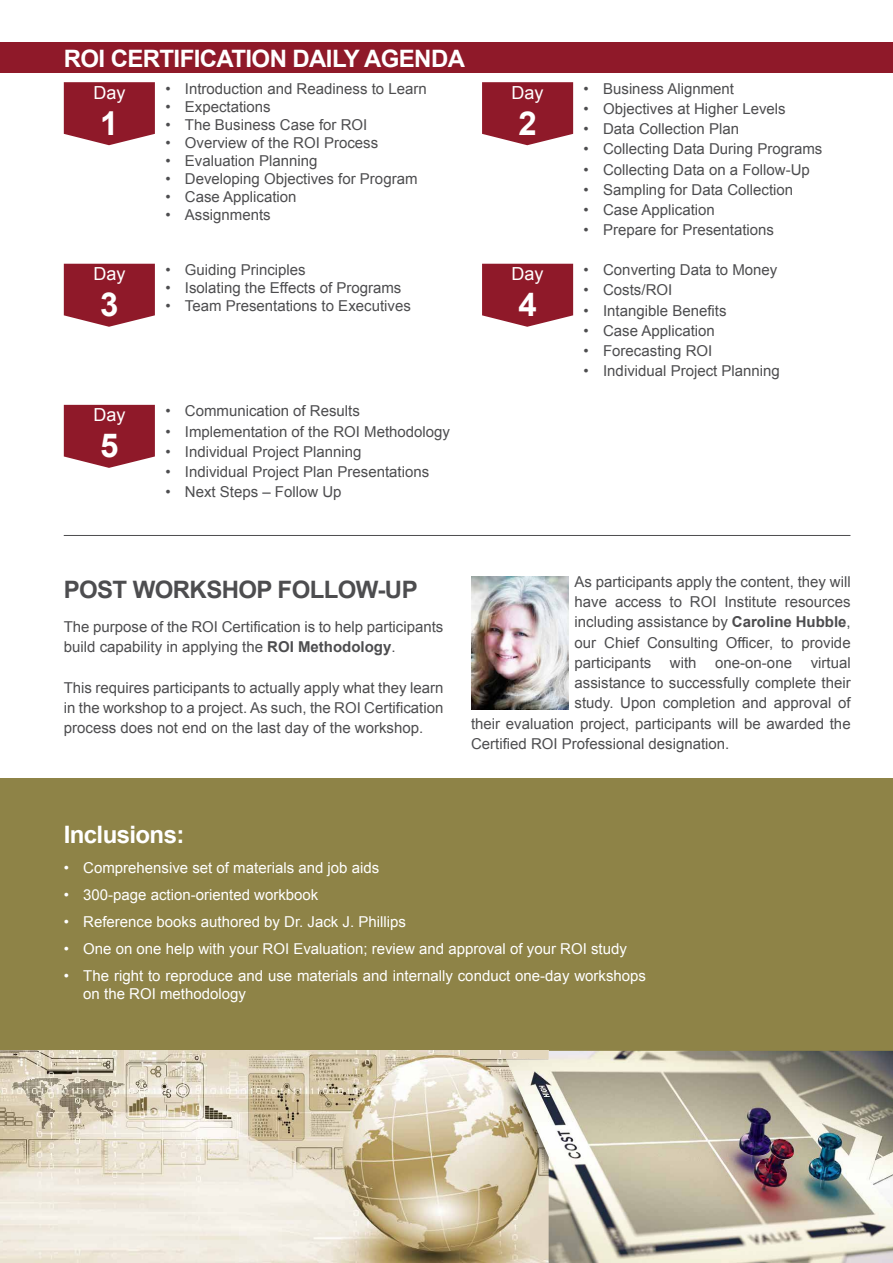
<style>
.page{position:relative;width:893px;height:1263px;background:#fff}
.page>*{position:absolute;margin:0;border:0;box-sizing:border-box;transform-origin:0 0}
.t1{font:700 33px "Arial";color:#fff}
.t2{font:700 24px "Arial";letter-spacing:-.025em;color:#fff}
.t3{font:700 24px "Arial";letter-spacing:-.025em;color:#4d4d4f}
.t4{font:18px "Arial";color:#fff}
.t5{font:15px/20.2px "Arial";color:#4d4d4f}
.t6{font:15px/18px "Arial";color:#fff}
.s1{font-weight:700}
</style>
<div class="page">
<div style="left:0;top:778px;width:893px;height:485px;background:#8e8347"></div>
<img style="left:0;top:1051px;width:458px;height:212px">
<img style="left:458px;top:1050px;width:230px;height:213px">
<img style="left:506px;top:1051px;width:387px;height:212px">
<div style="left:0;top:43px;width:893px;height:30px;background:#8f1929"></div>
<svg style="left:64px;top:82px;width:91px;height:63px;background:#992d3c"></svg>
<svg style="left:482px;top:82px;width:91px;height:63px;background:#992d3c"></svg>
<svg style="left:64px;top:264px;width:91px;height:63px;background:#992e3d"></svg>
<svg style="left:482px;top:264px;width:91px;height:63px;background:#992e3d"></svg>
<svg style="left:64px;top:405px;width:91px;height:63px;background:#992e3c"></svg>
<img style="left:472px;top:576px;width:96px;height:134px">
<hr style="left:64px;top:535px;width:786px;height:1px;background:#4d4d4f">
<h2 class="t2" style="left:64px;top:42px;width:403px">ROI CERTIFICATION DAILY AGENDA</h2>
<p class="t4" style="left:93px;top:81px;width:34px">Day</p>
<h1 class="t1" style="left:100px;top:101px;width:20px">1</h1>
<p class="t5" style="left:165px;top:78px;width:263px">• Introduction and Readiness to Learn</p>
<p class="t5" style="left:165px;top:96px;width:107px">• Expectations</p>
<p class="t5" style="left:165px;top:114px;width:204px">• The Business Case for ROI</p>
<p class="t5" style="left:165px;top:132px;width:214px">• Overview of the ROI Process</p>
<p class="t5" style="left:165px;top:150px;width:154px">• Evaluation Planning</p>
<p class="t5" style="left:165px;top:168px;width:254px">• Developing Objectives for Program</p>
<p class="t5" style="left:165px;top:186px;width:133px">• Case Application</p>
<p class="t5" style="left:165px;top:204px;width:107px">• Assignments</p>
<p class="t4" style="left:93px;top:262px;width:34px">Day</p>
<h1 class="t1" style="left:100px;top:283px;width:20px">3</h1>
<p class="t5" style="left:165px;top:260px;width:142px">• Guiding Principles</p>
<p class="t5" style="left:165px;top:278px;width:237px">• Isolating the Effects of Programs</p>
<p class="t5" style="left:165px;top:296px;width:247px">• Team Presentations to Executives</p>
<p class="t4" style="left:93px;top:403px;width:34px">Day</p>
<h1 class="t1" style="left:100px;top:424px;width:20px">5</h1>
<p class="t5" style="left:165px;top:401px;width:196px">• Communication of Results</p>
<p class="t5" style="left:165px;top:421px;width:286px">• Implementation of the ROI Methodology</p>
<p class="t5" style="left:165px;top:442px;width:198px">• Individual Project Planning</p>
<p class="t5" style="left:165px;top:462px;width:265px">• Individual Project Plan Presentations</p>
<p class="t5" style="left:165px;top:482px;width:178px">• Next Steps – Follow Up</p>
<p class="t4" style="left:512px;top:81px;width:34px">Day</p>
<h1 class="t1" style="left:518px;top:101px;width:20px">2</h1>
<p class="t4" style="left:512px;top:262px;width:34px">Day</p>
<h1 class="t1" style="left:518px;top:283px;width:20px">4</h1>
<p class="t5" style="left:584px;top:78px;width:152px">• Business Alignment</p>
<p class="t5" style="left:584px;top:99px;width:204px">• Objectives at Higher Levels</p>
<p class="t5" style="left:584px;top:119px;width:157px">• Data Collection Plan</p>
<p class="t5" style="left:584px;top:139px;width:240px">• Collecting Data During Programs</p>
<p class="t5" style="left:584px;top:159px;width:228px">• Collecting Data on a Follow-Up</p>
<p class="t5" style="left:584px;top:180px;width:211px">• Sampling for Data Collection</p>
<p class="t5" style="left:584px;top:200px;width:133px">• Case Application</p>
<p class="t5" style="left:584px;top:220px;width:192px">• Prepare for Presentations</p>
<p class="t5" style="left:584px;top:260px;width:195px">• Converting Data to Money</p>
<p class="t5" style="left:584px;top:280px;width:90px">• Costs/ROI</p>
<p class="t5" style="left:584px;top:300px;width:144px">• Intangible Benefits</p>
<p class="t5" style="left:584px;top:321px;width:133px">• Case Application</p>
<p class="t5" style="left:584px;top:341px;width:130px">• Forecasting ROI</p>
<p class="t5" style="left:584px;top:361px;width:198px">• Individual Project Planning</p>
<h2 class="t3" style="left:64px;top:574px;width:355px">POST WORKSHOP FOLLOW-UP</h2>
<p class="t5" style="left:64px;top:616px;width:381px">The purpose of the ROI Certification is to help participants build capability in applying the <span class="s1">ROI Methodology</span>.</p>
<p class="t5" style="left:64px;top:677px;width:381px;text-align:justify">This requires participants to actually apply what they learn in the workshop to a project. As such, the ROI Certification process does not end on the last day of the workshop.</p>
<p class="t5" style="left:575px;top:572px;width:278px">As participants apply the content, they will</p>
<p class="t5" style="left:575px;top:592px;width:277px">have access to ROI Institute resources</p>
<p class="t5" style="left:575px;top:612px;width:278px">including assistance by <span class="s1">Caroline Hubble</span>,</p>
<p class="t5" style="left:575px;top:632px;width:278px">our Chief Consulting Officer, to provide</p>
<p class="t5" style="left:575px;top:653px;width:278px">participants with one-on-one virtual</p>
<p class="t5" style="left:575px;top:673px;width:278px">assistance to successfully complete their</p>
<p class="t5" style="left:575px;top:693px;width:278px">study. Upon completion and approval of</p>
<p class="t5" style="left:471px;top:713px;width:381px">their evaluation project, participants will be awarded the</p>
<p class="t5" style="left:471px;top:734px;width:260px">Certified ROI Professional designation.</p>
<h2 class="t2" style="left:64px;top:818px;width:122px">Inclusions:</h2>
<p class="t6" style="left:64px;top:858px;width:317px">• Comprehensive set of materials and job aids</p>
<p class="t6" style="left:64px;top:885px;width:256px">• 300-page action-oriented workbook</p>
<p class="t6" style="left:64px;top:912px;width:344px">• Reference books authored by Dr. Jack J. Phillips</p>
<p class="t6" style="left:64px;top:939px;width:565px">• One on one help with your ROI Evaluation; review and approval of your ROI study</p>
<p class="t6" style="left:83px;top:966px;width:564px;text-indent:-20px">• The right to reproduce and use materials and internally conduct one-day workshops on the ROI methodology</p>
</div>
